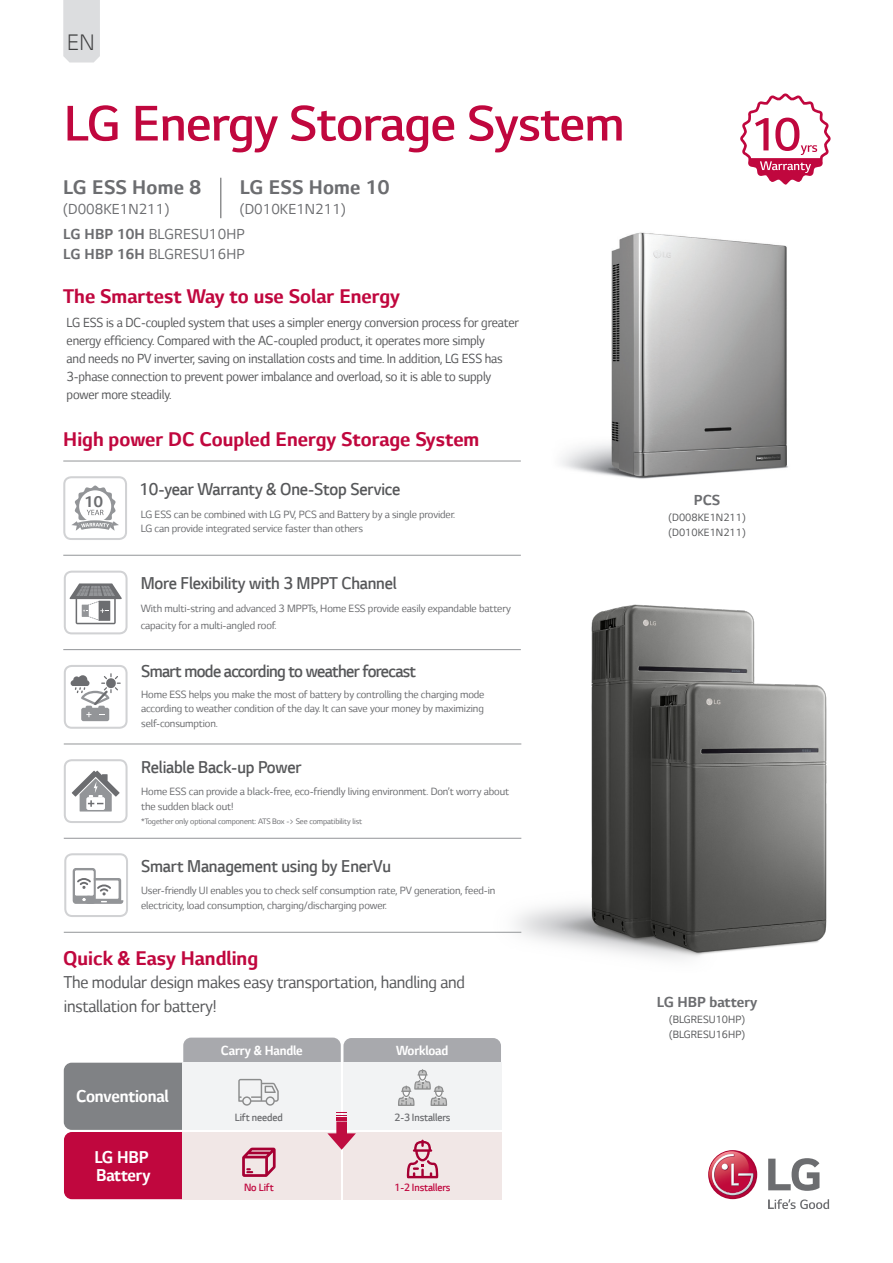
<style>
.page{position:relative;width:893px;height:1263px;background:#fff}
.page>*{position:absolute;margin:0;border:0;box-sizing:border-box;transform-origin:0 0}
.t1{font:300 57px "LG Smart";letter-spacing:-.01em;color:#c0073e}
.t2{font:300 25.5px "LG Smart";color:#3e3e3f}
.t3{font:700 22.5px "LG Smart";color:#c0073e}
.t4{font:700 22.5px "LG Smart";letter-spacing:.01em;color:#6c6d70}
.t5{font:300 19.5px "LG Smart";letter-spacing:-.01em;color:#57585a;scale:.95 1}
.t6{font:19.5px "LG Smart";letter-spacing:-.01em;color:#57585a;scale:.95 1}
.t7{font:300 19.5px "LG Smart";letter-spacing:-.035em;color:#57585a;scale:.95 1}
.t8{font:700 19.5px "LG Smart";letter-spacing:-.01em;color:#fff;scale:.95 1}
.t9{font:700 17.7px "LG Smart";color:#6c6d70}
.t10{font:16.5px "LG Smart";color:#6c6d70}
.t11{font:700 16.5px "LG Smart";color:#6c6d70}
.t12{font:15px/18px "LG Smart";letter-spacing:-.01em;color:#57585a;scale:.95 1}
.t13{font:700 15px "LG Smart";letter-spacing:-.01em;color:#fff;scale:.95 1}
.t14{font:12px/14.4px "LG Smart";letter-spacing:-.01em;color:#6c6d70}
.t15{font:12px "LG Smart";color:#57585a}
.t16{font:300 12px "LG Smart";letter-spacing:-.01em;color:#6c6d70;scale:.95 1}
.t17{font:300 12px "LG Smart";letter-spacing:-.01em;color:#c0073e;scale:.95 1}
.t18{font:9px "LG Smart";letter-spacing:-.01em;color:#6c6d70}
.s1{font-weight:700}
</style>
<div class="page">
<div style="left:64px;top:1063px;width:132px;height:67px;background:#808285;border-radius:8px"></div>
<div style="left:64px;top:1132px;width:132px;height:67px;background:#c0073e;border-radius:8px"></div>
<div style="left:183px;top:1037px;width:158px;height:43px;background:#a8a9ad;border-radius:8px"></div>
<div style="left:343px;top:1038px;width:158px;height:43px;background:#a8a9ad;border-radius:8px"></div>
<img style="left:561px;top:232px;width:227px;height:247px">
<hr style="left:63px;top:555px;width:458px;height:1px;background:#939598">
<hr style="left:63px;top:461px;width:458px;height:1px;background:#939598">
<hr style="left:63px;top:649px;width:458px;height:1px;background:#939598">
<hr style="left:64px;top:744px;width:457px;height:1px;background:#939598">
<hr style="left:64px;top:838px;width:457px;height:1px;background:#939598">
<hr style="left:64px;top:932px;width:457px;height:1px;background:#939598">
<div style="left:64px;top:759px;width:64px;height:64px;border:2px solid #d1d2d4;border-radius:7px"></div>
<div style="left:63px;top:0;width:37px;height:63px;background:#dcdddf"></div>
<svg style="left:768px;top:1199px;width:61px;height:10px"></svg>
<svg style="left:708px;top:1150px;width:49px;height:49px"></svg>
<svg style="left:708px;top:1151px;width:46px;height:45px"></svg>
<svg style="left:768px;top:1158px;width:51px;height:33px"></svg>
<svg style="left:740px;top:93px;width:91px;height:92px"></svg>
<div style="left:63px;top:476px;width:64px;height:64px;border:2px solid #d1d2d4;border-radius:7px"></div>
<svg style="left:72px;top:485px;width:47px;height:46px"></svg>
<div style="left:64px;top:853px;width:64px;height:64px;border:2px solid #d1d2d4;border-radius:7px"></div>
<svg style="left:73px;top:868px;width:50px;height:36px"></svg>
<div style="left:64px;top:665px;width:64px;height:64px;border:2px solid #d1d2d4;border-radius:7px"></div>
<hr style="left:221px;top:178px;width:1px;height:40px;background:#57585a">
<div style="left:64px;top:571px;width:64px;height:63px;border:2px solid #d1d2d4;border-radius:7px"></div>
<div style="left:81px;top:708px;width:28px;height:13px;background:#939598;border-radius:2px"></div>
<svg style="left:71px;top:673px;width:50px;height:44px"></svg>
<svg style="left:69px;top:583px;width:53px;height:41px"></svg>
<svg style="left:72px;top:771px;width:48px;height:40px"></svg>
<div style="left:183px;top:1063px;width:158px;height:67px;background:#f2f3f4"></div>
<div style="left:183px;top:1132px;width:158px;height:67px;background:#f1e7e6"></div>
<div style="left:343px;top:1063px;width:158px;height:67px;background:#f2f3f4"></div>
<div style="left:343px;top:1132px;width:158px;height:67px;background:#f1e7e6"></div>
<svg style="left:327px;top:1112px;width:29px;height:38px"></svg>
<img style="left:485px;top:604px;width:342px;height:356px">
<svg style="left:398px;top:1069px;width:49px;height:37px"></svg>
<svg style="left:406px;top:1140px;width:33px;height:38px"></svg>
<svg style="left:238px;top:1079px;width:41px;height:27px"></svg>
<svg style="left:242px;top:1147px;width:34px;height:30px"></svg>
<p class="t2" style="left:67px;top:29px;width:29px">EN</p>
<p class="t1" style="left:64px;top:92px;width:562px">LG Energy Storage System</p>
<p class="t4" style="left:63px;top:175px;width:139px">LG ESS Home 8</p>
<p class="t10" style="left:63px;top:200px;width:108px">(D008KE1N211)</p>
<p class="t10" style="left:63px;top:225px;width:183px"><span class="s1">LG HBP 10H</span> BLGRESU10HP</p>
<p class="t10" style="left:63px;top:245px;width:183px"><span class="s1">LG HBP 16H</span> BLGRESU16HP</p>
<p class="t4" style="left:240px;top:175px;width:151px">LG ESS Home 10</p>
<p class="t10" style="left:240px;top:200px;width:108px">(D010KE1N211)</p>
<p class="t3" style="left:63px;top:284px;width:338px">The Smartest Way to use Solar Energy</p>
<p class="t12" style="left:67px;top:313px;width:478px">LG ESS is a DC-coupled system that uses a simpler energy conversion process for greater energy efficiency. Compared with the AC-coupled product, it operates more simply<br>and needs no PV inverter, saving on installation costs and time. In addition, LG ESS has 3-phase connection to prevent power imbalance and overload, so it is able to supply power more steadily.</p>
<p class="t3" style="left:63px;top:427px;width:418px">High power DC Coupled Energy Storage System</p>
<h3 class="t9" style="left:85px;top:492px;width:20px">10</h3>
<p class="t5" style="left:139px;top:478px;width:276px">10-year Warranty &amp; One-Stop Service</p>
<p class="t14" style="left:141px;top:507px;width:316px">LG ESS can be combined with LG PV, PCS and Battery by a single provider.</p>
<p class="t14" style="left:141px;top:522px;width:224px">LG can provide integrated service faster than others</p>
<p class="t5" style="left:141px;top:572px;width:271px">More Flexibility with 3 MPPT Channel</p>
<p class="t14" style="left:141px;top:600px;width:372px;line-height:16.5px">With multi-string and advanced 3 MPPTs, Home ESS provide easily expandable battery capacity for a multi-angled roof.</p>
<p class="t7" style="left:141px;top:661px;width:291px">Smart mode according to weather forecast</p>
<p class="t14" style="left:141px;top:687px;width:345px">Home ESS helps you make the most of battery by controlling the charging mode according to weather condition of the day. It can save your money by maximizing</p>
<p class="t14" style="left:141px;top:716px;width:78px">self-consumption.</p>
<p class="t5" style="left:141px;top:757px;width:170px">Reliable Back-up Power</p>
<p class="t14" style="left:141px;top:784px;width:369px">Home ESS can provide a black-free, eco-friendly living environment. Don’t worry about the sudden black out!</p>
<p class="t18" style="left:141px;top:816px;width:222px">*Together only optional component: ATS Box -&gt; See compatibility list</p>
<p class="t5" style="left:141px;top:856px;width:265px">Smart Management using by EnerVu</p>
<p class="t14" style="left:141px;top:883px;width:356px">User-friendly UI enables you to check self consumption rate, PV generation, feed-in electricity, load consumption, charging/discharging power.</p>
<p class="t3" style="left:63px;top:945px;width:196px">Quick &amp; Easy Handling</p>
<p class="t6" style="left:64px;top:972px;width:424px">The modular design makes easy transportation, handling and</p>
<p class="t6" style="left:64px;top:995px;width:163px">installation for battery!</p>
<p class="t13" style="left:221px;top:1042px;width:88px">Carry &amp; Handle</p>
<p class="t8" style="left:76px;top:1085px;width:99px">Conventional</p>
<p class="t13" style="left:396px;top:1042px;width:57px">Workload</p>
<p class="t8" style="left:94px;top:1146px;width:59px">LG HBP</p>
<p class="t8" style="left:96px;top:1164px;width:59px">Battery</p>
<p class="t16" style="left:235px;top:1111px;width:52px">Lift needed</p>
<p class="t17" style="left:244px;top:1181px;width:33px">No Lift</p>
<p class="t16" style="left:395px;top:1111px;width:60px">2-3 Installers</p>
<p class="t17" style="left:395px;top:1181px;width:60px">1-2 Installers</p>
<p class="t11" style="left:694px;top:491px;width:28px">PCS</p>
<p class="t15" style="left:668px;top:511px;width:79px">(D008KE1N211)</p>
<p class="t15" style="left:668px;top:526px;width:79px">(D010KE1N211)</p>
<p class="t11" style="left:657px;top:993px;width:102px">LG HBP battery</p>
<p class="t15" style="left:669px;top:1013px;width:77px">(BLGRESU10HP)</p>
<p class="t15" style="left:669px;top:1028px;width:77px">(BLGRESU16HP)</p>
</div>
